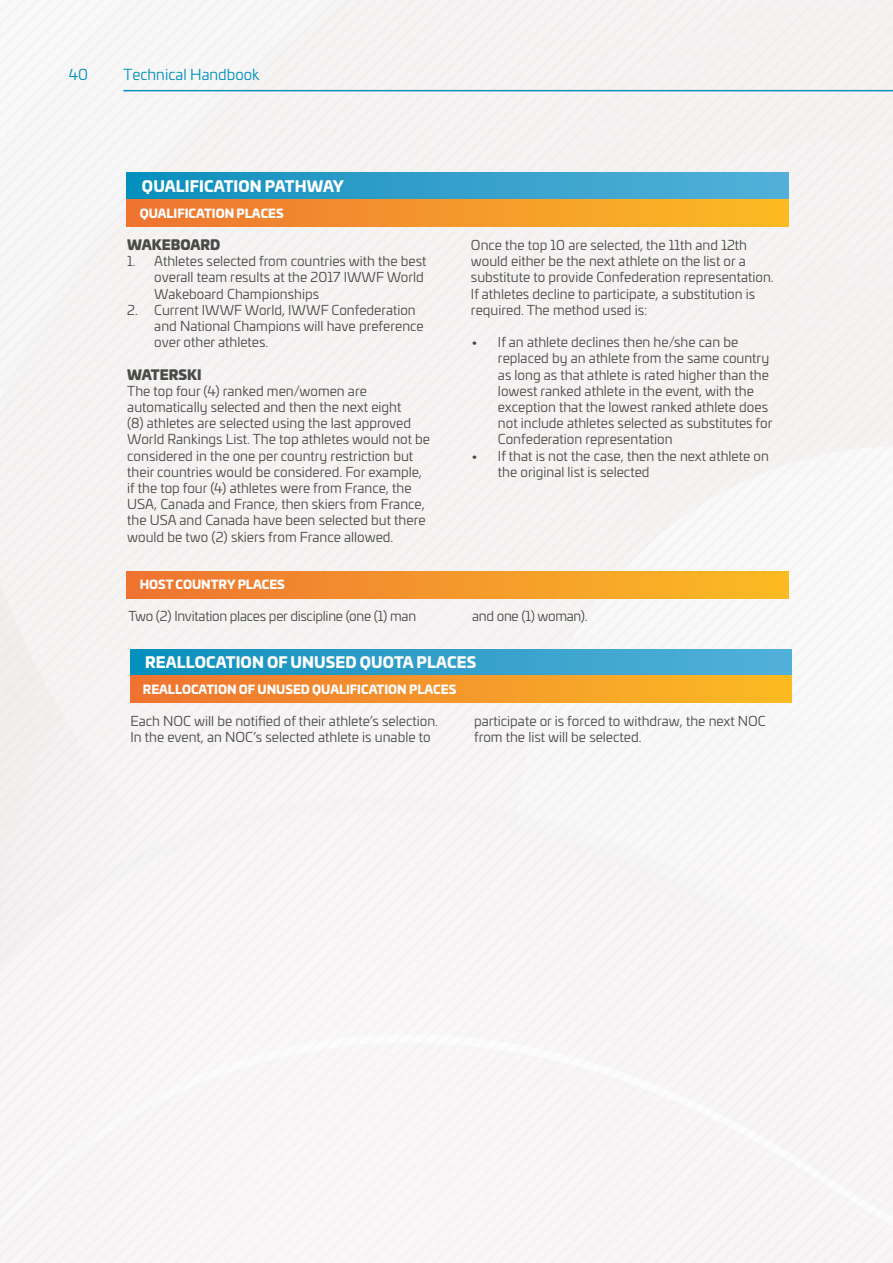
<style>
.page{position:relative;width:893px;height:1263px;background:#f6f4f3}
.page>*{position:absolute;margin:0;border:0;box-sizing:border-box;transform-origin:0 0}
.t1{font:900 15px "Univia Pro";letter-spacing:.01em;color:#fff}
.t2{font:15px "Univia Pro";color:#0190bd}
.t3{font:13.5px/16.2px "Univia Pro";color:#4a4a49}
.t4{font:13.5px "Univia Pro";letter-spacing:-.02em;color:#4a4a49}
.t5{font:13.5px "Univia Pro Ultra";color:#4a4a49}
.t6{font:900 12px "Univia Pro";color:#fff}
</style>
<div class="page">
<hr style="left:123px;top:90px;width:770px;height:1px;background:#0190bd">
<div style="left:127px;top:571px;width:662px;height:27px;background:linear-gradient(to right,#ee7432,#fbbc24)"></div>
<div style="left:130px;top:649px;width:662px;height:27px;background:linear-gradient(to right,#0d90bd,#56b0d9)"></div>
<div style="left:130px;top:676px;width:662px;height:27px;background:linear-gradient(to right,#ee7432,#fbbc24)"></div>
<div style="left:127px;top:173px;width:662px;height:27px;background:linear-gradient(to right,#0d90bd,#56b1d9)"></div>
<div style="left:127px;top:200px;width:662px;height:27px;background:linear-gradient(to right,#ee7432,#fbbc24)"></div>
<p class="t2" style="left:69px;top:64px;width:21px">40</p>
<p class="t2" style="left:123px;top:63px;width:137px">Technical Handbook</p>
<p class="t1" style="left:142px;top:173px;width:166px">ATHLETE EL GIBILI Y</p>
<p class="t1" style="left:142px;top:174px;width:204px">QUALIFICATION PATHWAY</p>
<p class="t6" style="left:140px;top:203px;width:146px">QUALIFICATION PLACES</p>
<p class="t5" style="left:127px;top:233px;width:95px">WAKEBOARD</p>
<p class="t3" style="left:154px;top:252px;width:274px;text-indent:-27px">1. Athletes selected from countries with the best overall team results at the 2017 IWWF World<br>Wakeboard Championships</p>
<p class="t3" style="left:154px;top:301px;width:271px;text-indent:-27px">2. Current IWWF World, IWWF Confederation and National Champions will have preference over other athletes.</p>
<p class="t5" style="left:127px;top:363px;width:76px">WATERSKI</p>
<p class="t3" style="left:127px;top:382px;width:304px">The top four (4) ranked men/women are automatically selected and then the next eight<br>(8) athletes are selected using the last approved World Rankings List. The top athletes would not be considered in the one per country restriction but their countries would be considered. For example, if the top four (4) athletes were from France, the USA, Canada and France, then skiers from France, the USA and Canada have been selected but there would be two (2) skiers from France allowed.</p>
<p class="t6" style="left:140px;top:575px;width:122px">INVI ATIO PLACES</p>
<p class="t6" style="left:140px;top:575px;width:147px">HOST COUNTRY PLACES</p>
<p class="t3" style="left:471px;top:236px;width:304px">Once the top 10 are selected, the 11th and 12th would either be the next athlete on the list or a substitute to provide Confederation representation.<br>If athletes decline to participate, a substitution is required. The method used is:</p>
<p class="t3" style="left:498px;top:333px;width:276px;text-indent:-27px">• If an athlete declines then he/she can be replaced by an athlete from the same country as long as that athlete is rated higher than the lowest ranked athlete in the event, with the exception that the lowest ranked athlete does not include athletes selected as substitutes for Confederation representation</p>
<p class="t3" style="left:498px;top:447px;width:272px;text-indent:-27px">• If that is not the case, then the next athlete on the original list is selected</p>
<p class="t4" style="left:128px;top:607px;width:289px">Two (2) Invitation places per discipline (one (1) man</p>
<p class="t4" style="left:472px;top:607px;width:117px">and one (1) woman).</p>
<p class="t1" style="left:145px;top:650px;width:333px">REALLOCATION OF UNUSED QUOTA PLACES</p>
<p class="t6" style="left:143px;top:679px;width:315px">REALLOCATION OF UNUSED QUALIFICATION PLACES</p>
<p class="t3" style="left:130px;top:712px;width:309px">Each NOC will be notified of their athlete’s selection.<br>In the event, an NOC’s selected athlete is unable to</p>
<p class="t3" style="left:474px;top:712px;width:293px">participate or is forced to withdraw, the next NOC from the list will be selected.</p>
</div>
